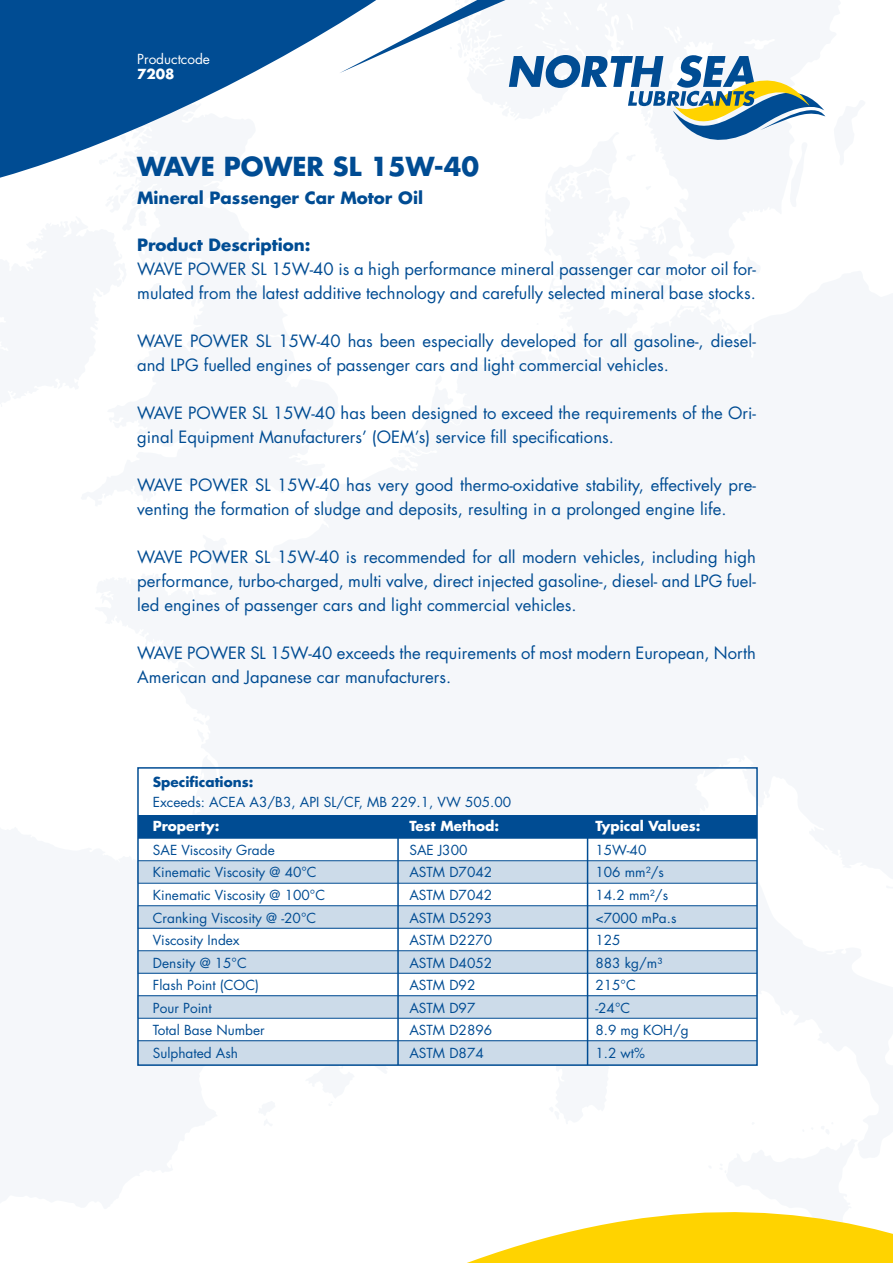
<style>
.page{position:relative;width:893px;height:1263px;background:#fff}
.page>*{position:absolute;margin:0;border:0;box-sizing:border-box;transform-origin:0 0}
.t1{font:700 25.5px "Futura";color:#004c93}
.t2{font:16.5px/24px "Futura";color:#004c93}
.t3{font:700 16.5px "Futura";color:#004c93}
.t4{font:13.5px "Futura";color:#004c93}
.t5{font:700 13.5px "Futura";color:#fff}
.t6{font:700 13.5px "Futura";color:#004c93}
.t7{font:13.5px "Futura";color:#fff}
</style>
<div class="page">
<svg style="left:556px;top:55px;width:269px;height:85px"></svg>
<svg style="left:0;top:0;width:556px;height:178px"></svg>
<svg style="left:467px;top:1212px;width:426px;height:51px"></svg>
<div style="left:138px;top:861px;width:619px;height:22px;background:#ccdbe9"></div>
<div style="left:138px;top:906px;width:619px;height:22px;background:#ccdbe9"></div>
<div style="left:138px;top:951px;width:619px;height:22px;background:#ccdbe9"></div>
<div style="left:138px;top:996px;width:619px;height:22px;background:#ccdbe9"></div>
<div style="left:138px;top:1041px;width:619px;height:24px;background:#ccdbe9"></div>
<div style="left:139px;top:816px;width:618px;height:22px;background:#004c93"></div>
<hr style="left:138px;top:815px;width:619px;height:1px;background:#004c93">
<hr style="left:138px;top:838px;width:619px;height:1px;background:#004c93">
<hr style="left:138px;top:860px;width:619px;height:1px;background:#004c93">
<hr style="left:138px;top:883px;width:619px;height:1px;background:#004c93">
<hr style="left:138px;top:905px;width:619px;height:1px;background:#004c93">
<hr style="left:138px;top:928px;width:619px;height:1px;background:#004c93">
<hr style="left:138px;top:950px;width:619px;height:1px;background:#004c93">
<hr style="left:138px;top:973px;width:619px;height:1px;background:#004c93">
<hr style="left:138px;top:995px;width:619px;height:1px;background:#004c93">
<hr style="left:138px;top:1018px;width:619px;height:1px;background:#004c93">
<hr style="left:138px;top:1040px;width:619px;height:1px;background:#004c93">
<div style="left:137px;top:767px;width:621px;height:299px;border:2px solid #004c93"></div>
<hr style="left:397px;top:821px;width:2px;height:244px;background:#004c93">
<hr style="left:587px;top:821px;width:1px;height:244px;background:#004c93">
<p class="t7" style="left:137px;top:50px;width:74px">Productcode</p>
<p class="t5" style="left:137px;top:65px;width:39px">7208</p>
<h1 class="t1" style="left:137px;top:149px;width:343px">WAVE POWER SL 15W-40</h1>
<p class="t3" style="left:137px;top:186px;width:287px">Mineral Passenger Car Motor Oil</p>
<p class="t3" style="left:137px;top:234px;width:175px">Product Description:</p>
<p class="t2" style="left:137px;top:257px;width:620px">WAVE POWER SL 15W-40 is a high performance mineral passenger car motor oil for&shy;mulated from the latest additive technology and carefully selected mineral base stocks.</p>
<p class="t2" style="left:137px;top:329px;width:620px">WAVE POWER SL 15W-40 has been especially developed for all gasoline-, diesel&shy;and LPG fuelled engines of passenger cars and light commercial vehicles.</p>
<p class="t2" style="left:137px;top:401px;width:620px">WAVE POWER SL 15W-40 has been designed to exceed the requirements of the Ori&shy;ginal Equipment Manufacturers’ (OEM’s) service fill specifications.</p>
<p class="t2" style="left:137px;top:473px;width:620px">WAVE POWER SL 15W-40 has very good thermo-oxidative stability, effectively pre&shy;venting the formation of sludge and deposits, resulting in a prolonged engine life.</p>
<p class="t2" style="left:137px;top:545px;width:620px;text-align:justify">WAVE POWER SL 15W-40 is recommended for all modern vehicles, including high performance, turbo-charged, multi valve, direct injected gasoline-, diesel- and LPG fuel&shy;led engines of passenger cars and light commercial vehicles.</p>
<p class="t2" style="left:137px;top:641px;width:620px">WAVE POWER SL 15W-40 exceeds the requirements of most modern European, North<br>American and Japanese car manufacturers.</p>
<p class="t6" style="left:153px;top:773px;width:102px">Specifications:</p>
<p class="t4" style="left:153px;top:793px;width:360px">Exceeds: ACEA A3/B3, API SL/CF, MB 229.1, VW 505.00</p>
<p class="t5" style="left:153px;top:817px;width:68px">Property:</p>
<p class="t5" style="left:409px;top:817px;width:91px">Test Method:</p>
<p class="t5" style="left:595px;top:817px;width:106px">Typical Values:</p>
<p class="t4" style="left:153px;top:841px;width:123px">SAE Viscosity Grade</p>
<p class="t4" style="left:409px;top:841px;width:60px">SAE J300</p>
<p class="t4" style="left:595px;top:841px;width:53px">15W-40</p>
<p class="t4" style="left:153px;top:864px;width:165px">Kinematic Viscosity @ 40°C</p>
<p class="t4" style="left:409px;top:864px;width:84px">ASTM D7042</p>
<p class="t4" style="left:595px;top:864px;width:70px">106 mm²/s</p>
<p class="t4" style="left:153px;top:886px;width:174px">Kinematic Viscosity @ 100°C</p>
<p class="t4" style="left:409px;top:886px;width:84px">ASTM D7042</p>
<p class="t4" style="left:595px;top:886px;width:74px">14.2 mm²/s</p>
<p class="t4" style="left:153px;top:909px;width:165px">Cranking Viscosity @ -20°C</p>
<p class="t4" style="left:409px;top:909px;width:84px">ASTM D5293</p>
<p class="t4" style="left:595px;top:909px;width:83px">&lt;7000 mPa.s</p>
<p class="t4" style="left:153px;top:931px;width:88px">Viscosity Index</p>
<p class="t4" style="left:409px;top:931px;width:84px">ASTM D2270</p>
<p class="t4" style="left:595px;top:931px;width:27px">125</p>
<p class="t4" style="left:153px;top:954px;width:95px">Density @ 15°C</p>
<p class="t4" style="left:409px;top:954px;width:84px">ASTM D4052</p>
<p class="t4" style="left:595px;top:954px;width:68px">883 kg/m³</p>
<p class="t4" style="left:153px;top:976px;width:108px">Flash Point (COC)</p>
<p class="t4" style="left:409px;top:976px;width:68px">ASTM D92</p>
<p class="t4" style="left:595px;top:976px;width:42px">215°C</p>
<p class="t4" style="left:153px;top:999px;width:60px">Pour Point</p>
<p class="t4" style="left:409px;top:999px;width:68px">ASTM D97</p>
<p class="t4" style="left:595px;top:999px;width:36px">-24°C</p>
<p class="t4" style="left:153px;top:1021px;width:113px">Total Base Number</p>
<p class="t4" style="left:409px;top:1021px;width:84px">ASTM D2896</p>
<p class="t4" style="left:595px;top:1021px;width:95px">8.9 mg KOH/g</p>
<p class="t4" style="left:153px;top:1044px;width:87px">Sulphated Ash</p>
<p class="t4" style="left:409px;top:1044px;width:76px">ASTM D874</p>
<p class="t4" style="left:595px;top:1044px;width:51px">1.2 wt%</p>
</div>
